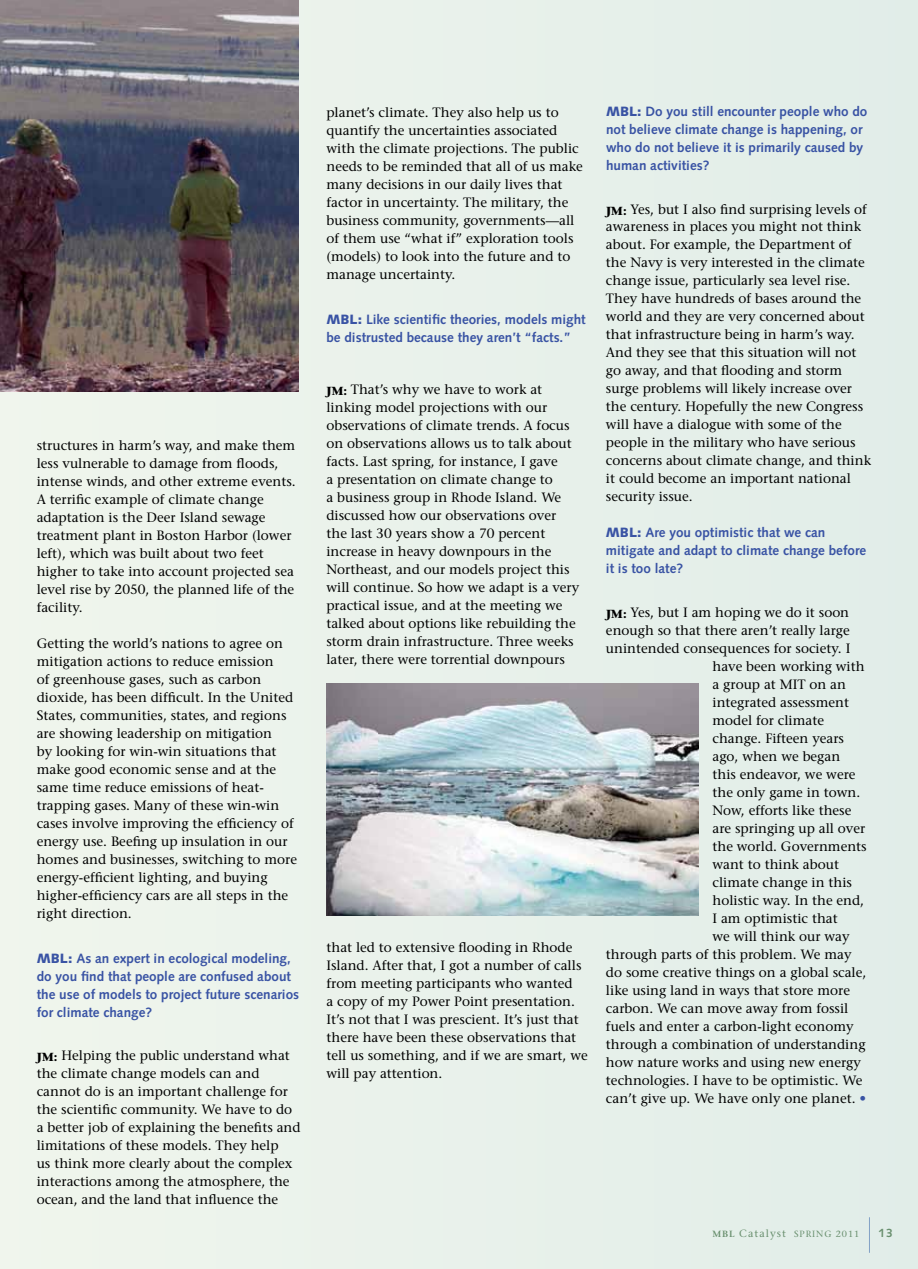
<style>
.page{position:relative;width:918px;height:1269px;background:#e8f1eb}
.page>*{position:absolute;margin:0;border:0;box-sizing:border-box;transform-origin:0 0}
.t1{font:13.5px/18px "Stone Serif";color:#000}
.t2{font:700 13.5px/18px "Syntax";color:#3953a4}
.t3{font:700 12px "Syntax";color:#698f6e}
.t4{font:10.5px "Stone Serif";letter-spacing:.1em;color:#698f6e}
.t5{font:9px "Stone Serif";color:#698f6e}
.s1{font-weight:900}
.s2{color:#3953a4}
.s3{font-weight:600;font-size:9px}
.s4{font-size:9px}
</style>
<div class="page">
<img style="left:0;top:0;width:298px;height:391px">
<img style="left:326px;top:683px;width:373px;height:232px">
<hr style="left:869px;top:1217px;width:1px;height:36px;background:#83a2c6">
<p class="t1" style="left:37px;top:436px;width:261px">structures in harm’s way, and make them less vulnerable to damage from floods, intense winds, and other extreme events.<br>A terrific example of climate change adaptation is the Deer Island sewage treatment plant in Boston Harbor (lower left), which was built about two feet higher to take into account projected sea level rise by 2050, the planned life of the facility.</p>
<p class="t1" style="left:37px;top:634px;width:262px">Getting the world’s nations to agree on mitigation actions to reduce emission<br>of greenhouse gases, such as carbon dioxide, has been difficult. In the United States, communities, states, and regions are showing leadership on mitigation<br>by looking for win-win situations that make good economic sense and at the same time reduce emissions of heat&shy;trapping gases. Many of these win-win cases involve improving the efficiency of energy use. Beefing up insulation in our homes and businesses, switching to more energy-efficient lighting, and buying higher-efficiency cars are all steps in the right direction.</p>
<p class="t2" style="left:37px;top:950px;width:264px"><span class="s1">MBL:</span> As an expert in ecological modeling, do you find that people are confused about the use of models to project future scenarios for climate change?</p>
<p class="t1" style="left:37px;top:1046px;width:265px"><sub>JM:</sub> Helping the public understand what the climate change models can and cannot do is an important challenge for the scientific community. We have to do a better job of explaining the benefits and limitations of these models. They help<br>us think more clearly about the complex interactions among the atmosphere, the ocean, and the land that influence the</p>
<p class="t1" style="left:326px;top:103px;width:258px">planet’s climate. They also help us to quantify the uncertainties associated with the climate projections. The public needs to be reminded that all of us make many decisions in our daily lives that factor in uncertainty. The military, the business community, governments—all of them use “what if” exploration tools (models) to look into the future and to manage uncertainty.</p>
<p class="t2" style="left:326px;top:310px;width:261px"><span class="s1">MBL:</span> Like scientific theories, models might be distrusted because they aren’t “facts.”</p>
<p class="t1" style="left:326px;top:380px;width:255px"><sub>JM:</sub> That’s why we have to work at linking model projections with our observations of climate trends. A focus on observations allows us to talk about facts. Last spring, for instance, I gave<br>a presentation on climate change to<br>a business group in Rhode Island. We discussed how our observations over the last 30 years show a 70 percent increase in heavy downpours in the Northeast, and our models project this will continue. So how we adapt is a very practical issue, and at the meeting we talked about options like rebuilding the storm drain infrastructure. Three weeks later, there were torrential downpours</p>
<p class="t1" style="left:326px;top:938px;width:263px">that led to extensive flooding in Rhode Island. After that, I got a number of calls from meeting participants who wanted<br>a copy of my Power Point presentation.<br>It’s not that I was prescient. It’s just that there have been these observations that tell us something, and if we are smart, we will pay attention.</p>
<p class="t2" style="left:606px;top:103px;width:263px"><span class="s1">MBL:</span> Do you still encounter people who do not believe climate change is happening, or who do not believe it is primarily caused by human activities?</p>
<p class="t1" style="left:606px;top:200px;width:267px"><sub>JM:</sub> Yes, but I also find surprising levels of awareness in places you might not think about. For example, the Department of the Navy is very interested in the climate change issue, particularly sea level rise.<br>They have hundreds of bases around the world and they are very concerned about that infrastructure being in harm’s way.<br>And they see that this situation will not go away, and that flooding and storm surge problems will likely increase over the century. Hopefully the new Congress will have a dialogue with some of the people in the military who have serious concerns about climate change, and think it could become an important national security issue.</p>
<p class="t2" style="left:606px;top:524px;width:262px"><span class="s1">MBL:</span> Are you optimistic that we can mitigate and adapt to climate change before it is too late?</p>
<p class="t1" style="left:606px;top:603px;width:245px"><sub>JM:</sub> Yes, but I am hoping we do it soon</p>
<p class="t1" style="left:606px;top:621px;width:245px">enough so that there aren’t really large</p>
<p class="t1" style="left:606px;top:639px;width:246px">unintended consequences for society. I</p>
<p class="t1" style="left:712px;top:657px;width:154px">have been working with</p>
<p class="t1" style="left:712px;top:675px;width:135px">a group at MIT on an</p>
<p class="t1" style="left:712px;top:693px;width:138px">integrated assessment</p>
<p class="t1" style="left:712px;top:711px;width:113px">model for climate</p>
<p class="t1" style="left:712px;top:729px;width:133px">change. Fifteen years</p>
<p class="t1" style="left:712px;top:747px;width:129px">ago, when we began</p>
<p class="t1" style="left:712px;top:765px;width:145px">this endeavor, we were</p>
<p class="t1" style="left:712px;top:783px;width:149px">the only game in town.</p>
<p class="t1" style="left:712px;top:801px;width:140px">Now, efforts like these</p>
<p class="t1" style="left:712px;top:819px;width:154px">are springing up all over</p>
<p class="t1" style="left:712px;top:837px;width:156px">the world. Governments</p>
<p class="t1" style="left:712px;top:855px;width:128px">want to think about</p>
<p class="t1" style="left:712px;top:873px;width:141px">climate change in this</p>
<p class="t1" style="left:712px;top:891px;width:153px">holistic way. In the end,</p>
<p class="t1" style="left:712px;top:909px;width:127px">I am optimistic that</p>
<p class="t1" style="left:712px;top:927px;width:139px">we will think our way</p>
<p class="t1" style="left:606px;top:945px;width:247px">through parts of this problem. We may</p>
<p class="t1" style="left:606px;top:963px;width:262px">do some creative things on a global scale,</p>
<p class="t1" style="left:606px;top:981px;width:246px">like using land in ways that store more</p>
<p class="t1" style="left:606px;top:999px;width:244px">carbon. We can move away from fossil</p>
<p class="t1" style="left:606px;top:1017px;width:249px">fuels and enter a carbon-light economy</p>
<p class="t1" style="left:606px;top:1035px;width:261px">through a combination of understanding</p>
<p class="t1" style="left:606px;top:1053px;width:257px">how nature works and using new energy</p>
<p class="t1" style="left:606px;top:1071px;width:258px">technologies. I have to be optimistic. We</p>
<p class="t1" style="left:606px;top:1089px;width:262px">can’t give up. We have only one planet. <span class="s2">•</span></p>
<p class="t4" style="left:712px;top:1227px;width:96px"><span class="s3">MBL</span> Catalyst <span class="s4">SPring</span></p>
<p class="t5" style="left:836px;top:1228px;width:25px">2011</p>
<p class="t3" style="left:878px;top:1226px;width:16px">13</p>
</div>
